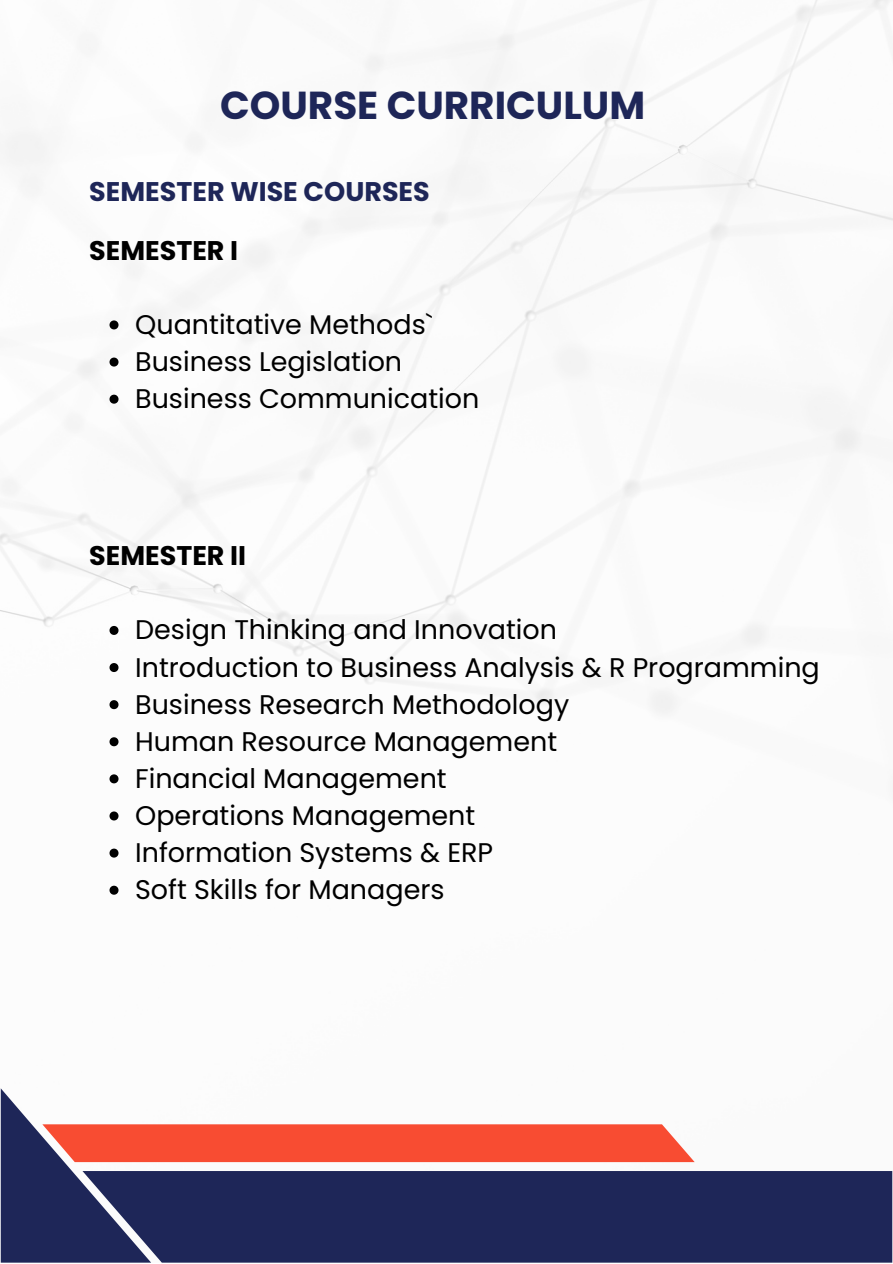
<style>
.page{position:relative;width:893px;height:1264px;background:#fff}
.page>*{position:absolute;margin:0;border:0;box-sizing:border-box;transform-origin:0 0}
.t1{font:700 39px "Poppins";color:#1e2658}
.t2{font:27px "Poppins";color:#000}
.t3{font:700 27px "Poppins";color:#1e2658}
.t4{font:700 27px "Poppins";color:#000}
</style>
<div class="page">
<img style="left:0;top:0;width:892px;height:1262px">
<svg style="left:109px;top:320px;width:9px;height:9px"></svg>
<svg style="left:109px;top:357px;width:9px;height:9px"></svg>
<svg style="left:109px;top:394px;width:9px;height:9px"></svg>
<svg style="left:109px;top:626px;width:9px;height:9px"></svg>
<svg style="left:109px;top:663px;width:9px;height:9px"></svg>
<svg style="left:109px;top:700px;width:9px;height:9px"></svg>
<svg style="left:109px;top:737px;width:9px;height:9px"></svg>
<svg style="left:109px;top:774px;width:9px;height:9px"></svg>
<svg style="left:109px;top:811px;width:9px;height:9px"></svg>
<svg style="left:109px;top:848px;width:9px;height:9px"></svg>
<svg style="left:109px;top:885px;width:9px;height:9px"></svg>
<div style="left:694px;top:1170px;width:198px;height:92px;background:#1e2658"></div>
<svg style="left:1px;top:1088px;width:693px;height:174px"></svg>
<p class="t1" style="left:220px;top:78px;width:426px">COURSE CURRICULUM</p>
<p class="t3" style="left:89px;top:173px;width:342px">SEMESTER WISE COURSES</p>
<p class="t4" style="left:89px;top:231px;width:150px">SEMESTER I</p>
<p class="t2" style="left:135px;top:305px;width:299px">Quantitative Methods`</p>
<p class="t2" style="left:135px;top:343px;width:268px">Business Legislation</p>
<p class="t2" style="left:135px;top:380px;width:346px">Business Communication</p>
<p class="t4" style="left:89px;top:537px;width:158px">SEMESTER II</p>
<p class="t2" style="left:135px;top:611px;width:423px">Design Thinking and Innovation</p>
<p class="t2" style="left:135px;top:648px;width:686px">Introduction to Business Analysis &amp; R Programming</p>
<p class="t2" style="left:135px;top:685px;width:435px">Business Research Methodology</p>
<p class="t2" style="left:135px;top:722px;width:423px">Human Resource Management</p>
<p class="t2" style="left:135px;top:759px;width:313px">Financial Management</p>
<p class="t2" style="left:135px;top:796px;width:342px">Operations Management</p>
<p class="t2" style="left:135px;top:833px;width:359px">Information Systems &amp; ERP</p>
<p class="t2" style="left:135px;top:870px;width:311px">Soft Skills for Managers</p>
</div>
